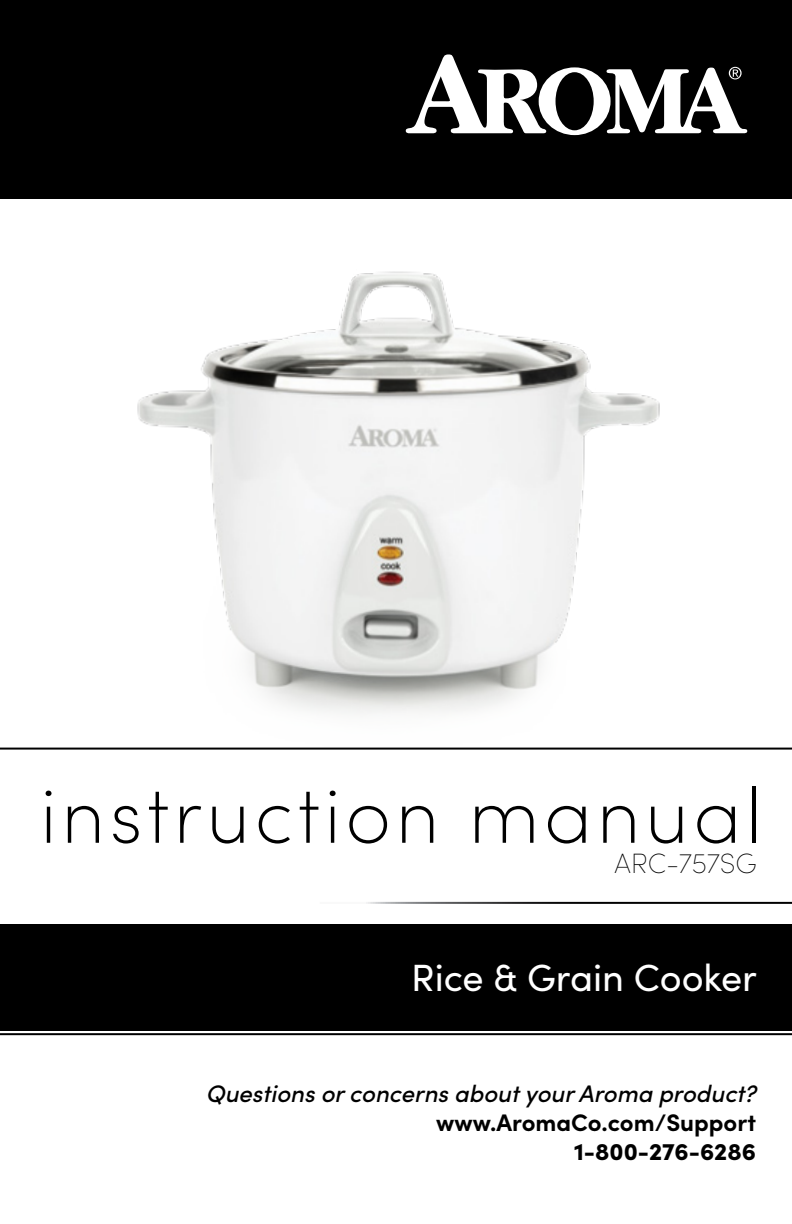
<style>
.page{position:relative;width:792px;height:1224px;background:#fff}
.page>*{position:absolute;margin:0;border:0;box-sizing:border-box;transform-origin:0 0}
.t1{font:200 77.4px "Sofia Pro";letter-spacing:.06em;color:#000}
.t2{font:38px "Sofia Pro";color:#fff}
.t3{font:200 28px "Sofia Pro";color:#000}
.t4{font:italic 500 24px "Sofia Pro";color:#000}
.t5{font:700 24px "Sofia Pro";color:#000}
.t6{font:900 24px "Sofia Pro";color:#000}
</style>
<div class="page">
<div style="left:0;top:0;width:792px;height:199px;background:#000"></div>
<svg style="left:406px;top:54px;width:341px;height:81px"></svg>
<hr style="left:0;top:1033px;width:792px;height:2px;background:#000">
<div style="left:0;top:924px;width:792px;height:107px;background:#000"></div>
<hr style="left:0;top:748px;width:792px;height:2px;background:#000">
<img style="left:111px;top:271px;width:608px;height:479px">
<h1 class="t1" style="left:40px;top:760px;width:724px">instruction manual</h1>
<p class="t3" style="left:614px;top:844px;width:144px">ARC-757SG</p>
<h2 class="t2" style="left:411px;top:950px;width:347px">Rice &amp; Grain Cooker</h2>
<p class="t4" style="left:206px;top:1076px;width:552px">Questions or concerns about your Aroma product?</p>
<p class="t5" style="left:436px;top:1104px;width:321px">www.AromaCo.com/Support</p>
<p class="t6" style="left:574px;top:1133px;width:183px">1-800-276-6286</p>
</div>
